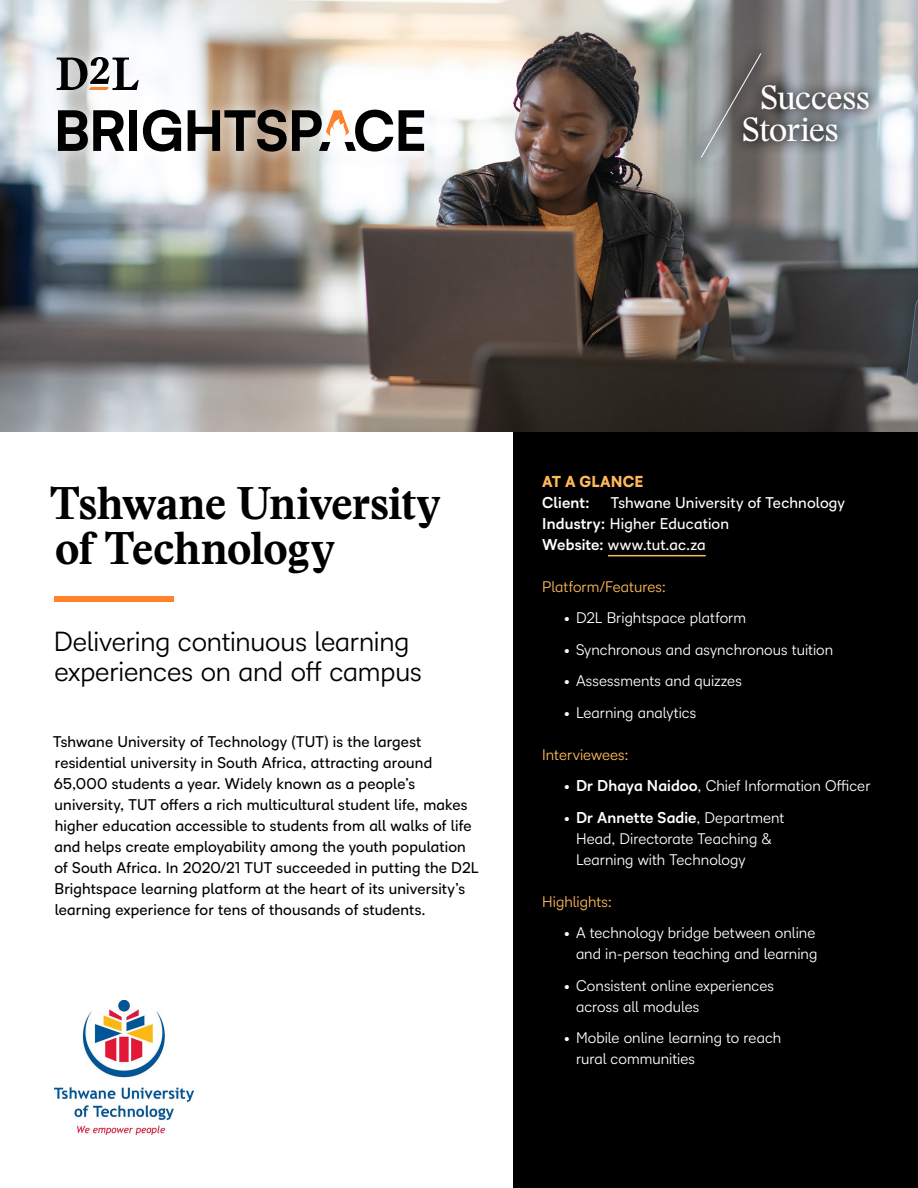
<style>
.page{position:relative;width:918px;height:1188px;background:#fff}
.page>*{position:absolute;margin:0;border:0;box-sizing:border-box;transform-origin:0 0}
.t1{font:700 45px/45px "Stanley";letter-spacing:-.03em;color:#000}
.t2{font:33px/31.5px "Stanley";letter-spacing:-.025em;color:#fff}
.t3{font:27px/30px "D2 L Sans";letter-spacing:-.005em;color:#000}
.t4{font:500 15px/21px "D2 L Sans";letter-spacing:.01em;color:#000}
.t5{font:15px/21px "D2 L Sans";letter-spacing:.005em;color:#fff}
.t6{font:500 15px/21px "D2 L Sans";letter-spacing:.01em;color:#fff}
.t7{font:15px "D2 L Sans";color:#ffba59}
.t8{font:900 15px "D2 L Sans";letter-spacing:.005em;color:#ffba59}
.t9{font:700 15px "D2 L Sans";letter-spacing:.01em;color:#fff}
.s1{font-weight:700}
</style>
<div class="page">
<img style="left:0;top:0;width:918px;height:432px">
<div style="left:43px;top:42px;width:395px;height:124px;background:#fff;opacity:.8"></div>
<svg style="left:57px;top:57px;width:82px;height:33px"></svg>
<svg style="left:58px;top:110px;width:66px;height:41px"></svg>
<div style="left:130px;top:110px;width:7px;height:41px;background:#000"></div>
<svg style="left:143px;top:110px;width:38px;height:42px"></svg>
<svg style="left:399px;top:110px;width:25px;height:41px"></svg>
<svg style="left:188px;top:110px;width:205px;height:42px"></svg>
<div style="left:687px;top:40px;width:196px;height:131px;background:#000;opacity:.75"></div>
<svg style="left:700px;top:52px;width:62px;height:107px;background:#7b7b7b"></svg>
<div style="left:513px;top:432px;width:405px;height:756px;background:#000"></div>
<div style="left:54px;top:596px;width:120px;height:6px;background:#ff812c"></div>
<hr style="left:608px;top:555px;width:98px;height:1px;background:#ffba59">
<img style="left:54px;top:1001px;width:140px;height:134px">
<h2 class="t2" style="left:742px;top:81px;width:130px;text-indent:18px">Success<br>Stories</h2>
<h1 class="t1" style="left:50px;top:481px;width:393px">Tshwane University of Technology</h1>
<h3 class="t3" style="left:54px;top:625px;width:370px">Delivering continuous learning experiences on and off campus</h3>
<p class="t4" style="left:53px;top:730px;width:427px">Tshwane University of Technology (TUT) is the largest residential university in South Africa, attracting around 65,000 students a year. Widely known as a people’s university, TUT offers a rich multicultural student life, makes higher education accessible to students from all walks of life and helps create employability among the youth population of South Africa. In 2020/21 TUT succeeded in putting the D2L Brightspace learning platform at the heart of its university’s learning experience for tens of thousands of students.</p>
<p class="t8" style="left:542px;top:470px;width:103px">AT A GLANCE</p>
<p class="t9" style="left:542px;top:491px;width:49px">Client:</p>
<p class="t6" style="left:542px;top:491px;width:304px;text-indent:69px">Tshwane University of Technology<br><span class="s1">Industry:</span> Higher Education<br><span class="s1">Website:</span> www.tut.ac.za</p>
<p class="t7" style="left:542px;top:576px;width:125px">Platform/Features:</p>
<p class="t5" style="left:564px;top:607px;width:184px">• D2L Brightspace platform</p>
<p class="t5" style="left:564px;top:638px;width:271px">• Synchronous and asynchronous tuition</p>
<p class="t5" style="left:564px;top:670px;width:179px">• Assessments and quizzes</p>
<p class="t5" style="left:564px;top:701px;width:134px">• Learning analytics</p>
<p class="t7" style="left:542px;top:744px;width:88px">Interviewees:</p>
<p class="t5" style="left:564px;top:775px;width:308px">• <span class="s1">Dr Dhaya Naidoo</span>, Chief Information Officer</p>
<p class="t5" style="left:576px;top:806px;width:210px;text-indent:-12px">• <span class="s1">Dr Annette Sadie</span>, Department<br>Head, Directorate Teaching &amp;<br>Learning with Technology</p>
<p class="t7" style="left:542px;top:891px;width:71px">Highlights:</p>
<p class="t5" style="left:564px;top:922px;width:255px;text-align:right">• A technology bridge between online and in-person teaching and learning</p>
<p class="t5" style="left:576px;top:974px;width:200px;text-indent:-12px">• Consistent online experiences across all modules</p>
<p class="t5" style="left:576px;top:1027px;width:207px;text-indent:-12px">• Mobile online learning to reach rural communities</p>
</div>
